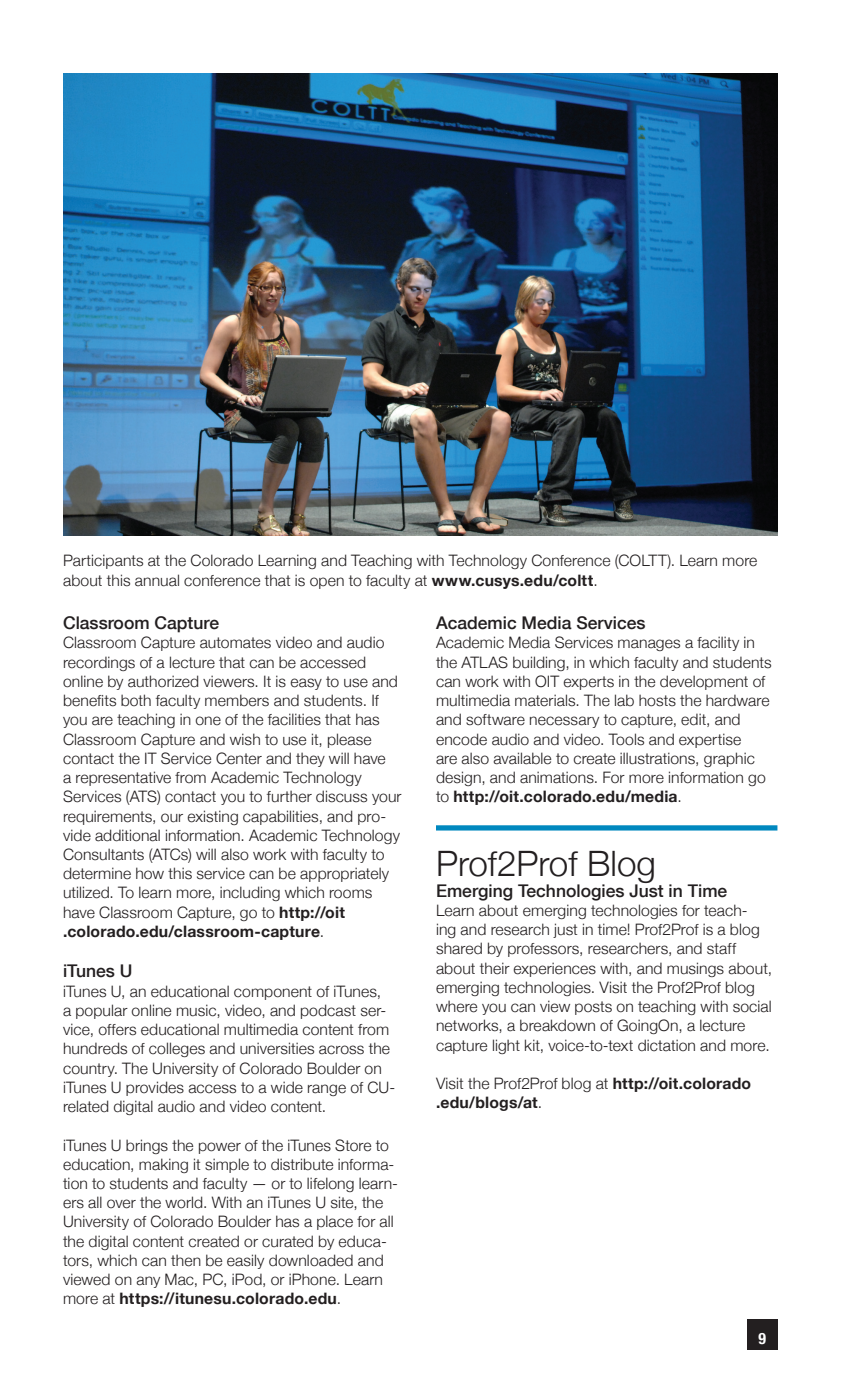
<style>
.page{position:relative;width:851px;height:1386px;background:#fff}
.page>*{position:absolute;margin:0;border:0;box-sizing:border-box;transform-origin:0 0}
.t1{font:300 35px "Helvetica Neue";color:#231f20}
.t2{font:500 17.5px "Helvetica Neue";color:#231f20}
.t3{font:300 15.75px/19.2px "Helvetica Neue";letter-spacing:.005em;color:#231f20}
.t4{font:700 15.75px/19.2px "Helvetica Neue";letter-spacing:.01em;color:#231f20}
.t5{font:700 condensed 15.75px "Helvetica Neue";color:#fff}
.s1{font-weight:700}
.s2{font-weight:300}
</style>
<div class="page">
<div style="left:747px;top:1320px;width:30px;height:30px;background:#231f20"></div>
<div style="left:436px;top:825px;width:341px;height:6px;background:#0088bf"></div>
<img style="left:63px;top:74px;width:714px;height:462px">
<p class="t3" style="left:63px;top:550px;width:696px">Participants at the Colorado Learning and Teaching with Technology Conference (COLTT). Learn more about this annual conference that is open to faculty at <span class="s1">www.cusys.edu/coltt</span>.</p>
<p class="t2" style="left:63px;top:609px;width:157px">Classroom Capture</p>
<p class="t3" style="left:63px;top:632px;width:340px">Classroom Capture automates video and audio recordings of a lecture that can be accessed online by authorized viewers. It is easy to use and benefits both faculty members and students. If you are teaching in one of the facilities that has Classroom Capture and wish to use it, please contact the IT Service Center and they will have<br>a representative from Academic Technology Services (ATS) contact you to further discuss your requirements, our existing capabilities, and pro&shy;vide additional information. Academic Technology Consultants (ATCs) will also work with faculty to determine how this service can be appropriately utilized. To learn more, including which rooms have Classroom Capture, go to <span class="s1">http://oit .colorado.edu/classroom-capture</span>.</p>
<p class="t2" style="left:63px;top:957px;width:71px">iTunes U</p>
<p class="t3" style="left:63px;top:980px;width:333px">iTunes U, an educational component of iTunes,<br>a popular online music, video, and podcast ser&shy;vice, offers educational multimedia content from hundreds of colleges and universities across the country. The University of Colorado Boulder on iTunes U provides access to a wide range of CU&shy;related digital audio and video content.</p>
<p class="t3" style="left:63px;top:1134px;width:336px">iTunes U brings the power of the iTunes Store to education, making it simple to distribute informa&shy;tion to students and faculty — or to lifelong learn&shy;ers all over the world. With an iTunes U site, the University of Colorado Boulder has a place for all the digital content created or curated by educa&shy;tors, which can then be easily downloaded and viewed on any Mac, PC, iPod, or iPhone. Learn more at <span class="s1">https://itunesu.colorado.edu</span>.</p>
<p class="t2" style="left:436px;top:609px;width:211px">Academic Media Services</p>
<p class="t3" style="left:436px;top:632px;width:337px">Academic Media Services manages a facility in the ATLAS building, in which faculty and students can work with OIT experts in the development of multimedia materials. The lab hosts the hardware and software necessary to capture, edit, and encode audio and video. Tools and expertise<br>are also available to create illustrations, graphic design, and animations. For more information go to <span class="s1">http://oit.colorado.edu/media</span>.</p>
<h1 class="t1" style="left:436px;top:835px;width:221px">Prof2Prof Blog</h1>
<p class="t2" style="left:436px;top:876px;width:293px">Emerging Technologies Just in Time</p>
<p class="t3" style="left:436px;top:900px;width:337px">Learn about emerging technologies for teach-<br>ing and research just in time! Prof2Prof is a blog shared by professors, researchers, and staff about their experiences with, and musings about, emerging technologies. Visit the Prof2Prof blog where you can view posts on teaching with social networks, a breakdown of GoingOn, a lecture capture light kit, voice-to-text dictation and more.</p>
<p class="t4" style="left:436px;top:1073px;width:317px"><span class="s2">Visit the Prof2Prof blog at</span> http://oit.colorado .edu/blogs/at<span class="s2">.</span></p>
<p class="t5" style="left:758px;top:1325px;width:9px">9</p>
</div>
